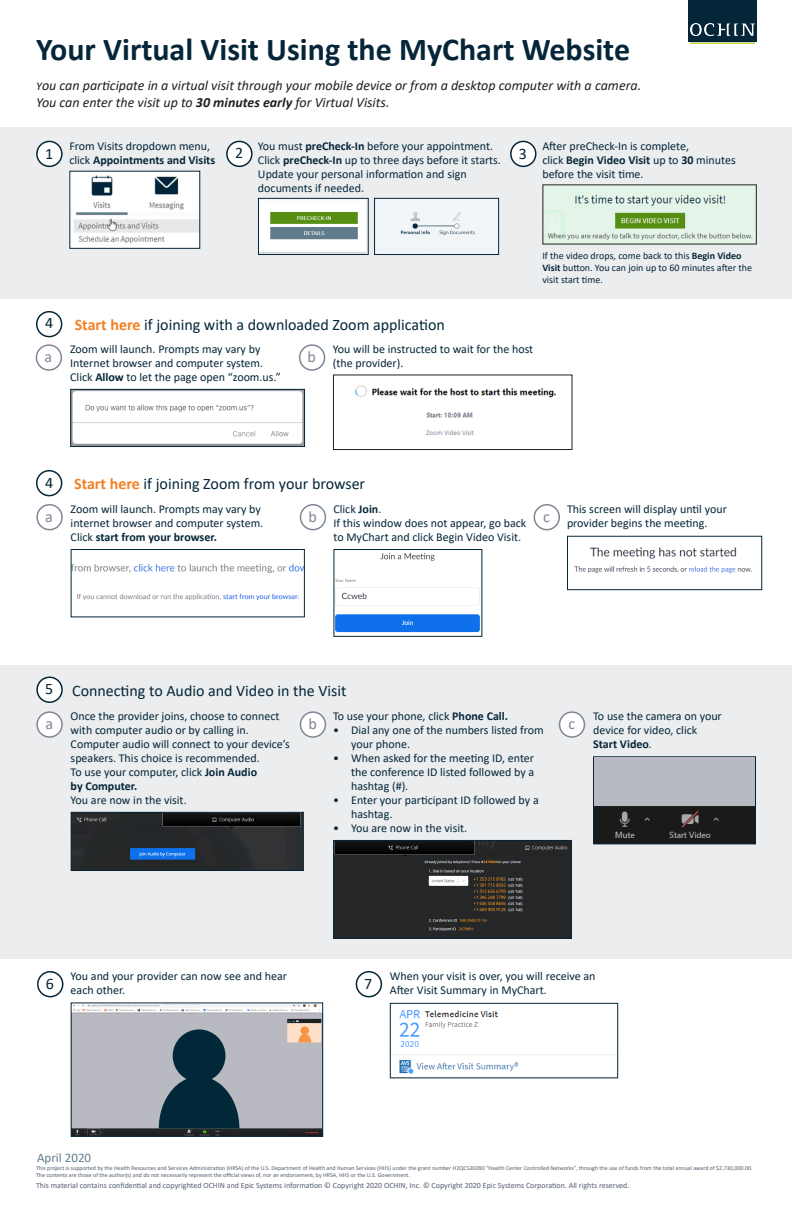
<style>
.page{position:relative;width:792px;height:1224px;background:#fff}
.page>*{position:absolute;margin:0;border:0;box-sizing:border-box;transform-origin:0 0}
.t1{font:700 32px "Calibri";color:#052639}
.t2{font:16px "Calibri";color:#052639}
.t3{font:16px "Calibri";color:#818694}
.t4{font:italic 14px/16.8px "Calibri";color:#231f20}
.t5{font:13px "Calibri";color:#607d8d}
.t6{font:12px/14px "Calibri";color:#052639}
.t7{font:10px/12px "Calibri";color:#052639}
.t8{font:8px "Calibri";color:#56606f}
.t9{font:6px/7.2px "Calibri";color:#56606f}
.s1{font-size:12px}
.s2{font-weight:700}
.s3{font-weight:700;color:#f57f21}
</style>
<div class="page">
<div style="left:0;top:127px;width:792px;height:171px;background:#ebedef"></div>
<div style="left:0;top:665px;width:792px;height:293px;background:#ebedef"></div>
<div style="left:688px;top:0;width:69px;height:42px;background:#052639"></div>
<img style="left:690px;top:23px;width:65px;height:20px">
<div style="left:37px;top:141px;width:25px;height:25px;background:#fff;border-radius:50%"></div>
<div style="left:36px;top:141px;width:27px;height:26px;border:2px solid #052639;border-radius:50%"></div>
<div style="left:227px;top:141px;width:25px;height:25px;background:#fff;border-radius:50%"></div>
<div style="left:226px;top:141px;width:27px;height:26px;border:2px solid #052639;border-radius:50%"></div>
<div style="left:511px;top:141px;width:25px;height:25px;background:#fff;border-radius:50%"></div>
<div style="left:510px;top:141px;width:27px;height:26px;border:2px solid #052639;border-radius:50%"></div>
<div style="left:299px;top:344px;width:26px;height:27px;border:2px solid #818694;border-radius:50%"></div>
<div style="left:534px;top:504px;width:26px;height:26px;border:2px solid #818694;border-radius:50%"></div>
<div style="left:37px;top:677px;width:25px;height:25px;background:#fff;border-radius:50%"></div>
<div style="left:36px;top:677px;width:27px;height:26px;border:2px solid #052639;border-radius:50%"></div>
<img style="left:71px;top:173px;width:127px;height:74px">
<div style="left:69px;top:171px;width:131px;height:78px;border:1px solid #052639"></div>
<img style="left:544px;top:194px;width:209px;height:46px">
<img style="left:355px;top:385px;width:201px;height:50px">
<div style="left:333px;top:374px;width:240px;height:76px;border:1px solid #231f20"></div>
<img style="left:260px;top:200px;width:106px;height:53px">
<div style="left:258px;top:198px;width:111px;height:57px;border:1px solid #052639"></div>
<img style="left:376px;top:200px;width:121px;height:35px">
<div style="left:374px;top:198px;width:125px;height:57px;border:1px solid #052639"></div>
<img style="left:392px;top:1010px;width:224px;height:64px">
<div style="left:390px;top:1003px;width:228px;height:75px;border:1px solid #052639"></div>
<img style="left:73px;top:564px;width:230px;height:37px">
<div style="left:71px;top:549px;width:234px;height:68px;border:1px solid #052639"></div>
<img style="left:73px;top:1004px;width:248px;height:131px">
<svg style="left:73px;top:1013px;width:248px;height:115px;background:#a2a7af"></svg>
<div style="left:173px;top:1029px;width:52px;height:53px;background:#002839;border-radius:50%"></div>
<hr style="left:161px;top:1005px;width:41px;height:2px;background:#f1f3f4">
<div style="left:71px;top:1002px;width:252px;height:135px;border:1px solid #052639"></div>
<img style="left:72px;top:391px;width:231px;height:54px">
<div style="left:70px;top:389px;width:235px;height:58px;border:1px solid #052639"></div>
<img style="left:73px;top:814px;width:229px;height:55px">
<div style="left:71px;top:812px;width:233px;height:59px;border:1px solid #052639"></div>
<div style="left:37px;top:712px;width:25px;height:25px;background:#fff;border-radius:50%"></div>
<div style="left:36px;top:711px;width:27px;height:27px;border:2px solid #818694;border-radius:50%"></div>
<div style="left:300px;top:712px;width:25px;height:25px;background:#fff;border-radius:50%"></div>
<div style="left:300px;top:711px;width:26px;height:27px;border:2px solid #818694;border-radius:50%"></div>
<div style="left:37px;top:971px;width:26px;height:26px;border:2px solid #052639;border-radius:50%"></div>
<div style="left:356px;top:971px;width:26px;height:26px;border:2px solid #052639;border-radius:50%"></div>
<img style="left:335px;top:553px;width:145px;height:80px">
<div style="left:333px;top:549px;width:149px;height:88px;border:1px solid #052639"></div>
<img style="left:574px;top:547px;width:178px;height:27px">
<div style="left:567px;top:536px;width:195px;height:54px;border:1px solid #052639"></div>
<img style="left:335px;top:842px;width:235px;height:95px">
<div style="left:333px;top:840px;width:239px;height:99px;border:1px solid #052639"></div>
<div style="left:36px;top:470px;width:26px;height:26px;border:2px solid #052639;border-radius:50%"></div>
<div style="left:300px;top:504px;width:26px;height:26px;border:2px solid #818694;border-radius:50%"></div>
<div style="left:36px;top:504px;width:27px;height:26px;border:2px solid #818694;border-radius:50%"></div>
<div style="left:36px;top:344px;width:26px;height:27px;border:2px solid #818694;border-radius:50%"></div>
<div style="left:560px;top:712px;width:24px;height:25px;background:#fff;border-radius:50%"></div>
<div style="left:559px;top:711px;width:26px;height:27px;border:2px solid #818694;border-radius:50%"></div>
<img style="left:595px;top:806px;width:159px;height:36px">
<div style="left:593px;top:756px;width:163px;height:88px;border:1px solid #052639"></div>
<div style="left:594px;top:757px;width:161px;height:49px;background:#b8bac1"></div>
<div style="left:36px;top:311px;width:26px;height:26px;border:2px solid #052639;border-radius:50%"></div>
<p class="t1" style="left:36px;top:27px;width:595px">Your Virtual Visit Using the MyChart Website</p>
<p class="t4" style="left:36px;top:76px;width:607px"><span class="s1">Y</span>ou can participate in a virtual visit through your mobile device or from a desktop computer with a camera.<br>You can enter the visit up to <span class="s2">30 minutes early</span> for Virtual Visits.</p>
<p class="t6" style="left:258px;top:138px;width:245px">You must <span class="s2">preCheck-In</span> before your appointment.<br>Click <span class="s2">preCheck-In</span> up to three days before it starts.<br>Update your personal information and sign documents if needed.</p>
<p class="t6" style="left:542px;top:138px;width:195px">After preCheck-In is complete,<br>click <span class="s2">Begin Video Visit</span> up to <span class="s2">30</span> minutes before the visit time.</p>
<p class="t6" style="left:69px;top:138px;width:147px">From Visits dropdown menu, click <span class="s2">Appointments and Visits</span></p>
<p class="t2" style="left:45px;top:143px;width:10px">1</p>
<p class="t2" style="left:235px;top:142px;width:10px">2</p>
<p class="t2" style="left:519px;top:143px;width:10px">3</p>
<p class="t2" style="left:45px;top:312px;width:10px">4</p>
<p class="t3" style="left:45px;top:346px;width:9px">a</p>
<p class="t7" style="left:542px;top:249px;width:211px">If the video drops, come back to this <span class="s2">Begin Video<br>Visit</span> button. You can join up to 60 minutes after the visit start time.</p>
<p class="t2" style="left:75px;top:314px;width:372px"><span class="s3">Start here</span> if joining with a downloaded Zoom application</p>
<p class="t6" style="left:70px;top:342px;width:212px">Zoom will launch. Prompts may vary by<br>Internet browser and computer system.<br>Click <span class="s2">Allow</span> to let the page open “zoom.us.”</p>
<p class="t3" style="left:308px;top:346px;width:10px">b</p>
<p class="t6" style="left:333px;top:342px;width:202px">You will be instructed to wait for the host (the provider).</p>
<p class="t2" style="left:45px;top:472px;width:10px">4</p>
<p class="t3" style="left:45px;top:505px;width:9px">a</p>
<p class="t2" style="left:74px;top:473px;width:293px"><span class="s3">Start here</span> if joining Zoom from your browser</p>
<p class="t6" style="left:71px;top:502px;width:194px">Zoom will launch. Prompts may vary by internet browser and computer system.<br>Click <span class="s2">start from your browser.</span></p>
<p class="t3" style="left:308px;top:505px;width:10px">b</p>
<p class="t6" style="left:567px;top:502px;width:161px">This screen will display until your provider begins the meeting.</p>
<p class="t6" style="left:333px;top:502px;width:194px">Click <span class="s2">Join</span>.<br>If this window does not appear, go back to MyChart and click Begin Video Visit.</p>
<p class="t3" style="left:543px;top:505px;width:8px">c</p>
<p class="t2" style="left:45px;top:678px;width:10px">5</p>
<p class="t2" style="left:72px;top:679px;width:276px">Connecting to Audio and Video in the Visit</p>
<p class="t6" style="left:71px;top:709px;width:210px">Once the provider joins, choose to connect with computer audio or by calling in.</p>
<p class="t6" style="left:71px;top:737px;width:221px">Computer audio will connect to your device’s speakers. This choice is recommended.</p>
<p class="t6" style="left:71px;top:765px;width:188px">To use your computer, click <span class="s2">Join Audio by Computer.</span></p>
<p class="t6" style="left:71px;top:793px;width:118px">You are now in the visit.</p>
<p class="t3" style="left:45px;top:713px;width:9px">a</p>
<p class="t3" style="left:308px;top:713px;width:10px">b</p>
<p class="t6" style="left:333px;top:709px;width:176px">To use your phone, click <span class="s2">Phone Call.</span></p>
<p class="t6" style="left:351px;top:723px;width:194px;text-indent:-18px">• Dial any one of the numbers listed from your phone.</p>
<p class="t6" style="left:351px;top:751px;width:185px;text-align:justify;text-indent:-18px">• When asked for the meeting ID, enter the conference ID listed followed by a hashtag (#).</p>
<p class="t6" style="left:351px;top:793px;width:189px;text-indent:-18px">• Enter your participant ID followed by a hashtag.</p>
<p class="t6" style="left:333px;top:821px;width:136px">• You are now in the visit.</p>
<p class="t3" style="left:569px;top:713px;width:8px">c</p>
<p class="t6" style="left:593px;top:709px;width:130px">To use the camera on your device for video, click<br><span class="s2">Start Video</span>.</p>
<p class="t2" style="left:46px;top:972px;width:10px">6</p>
<p class="t6" style="left:71px;top:969px;width:218px">You and your provider can now see and hear each other.</p>
<p class="t2" style="left:364px;top:972px;width:10px">7</p>
<p class="t6" style="left:390px;top:969px;width:207px">When your visit is over, you will receive an<br>After Visit Summary in MyChart.</p>
<p class="t5" style="left:37px;top:1149px;width:56px">April 2020</p>
<p class="t9" style="left:36px;top:1164px;width:718px">This project is supported by the Health Resources and Services Administration (HRSA) of the U.S. Department of Health and Human Services (HHS) under the grant number H2QCS30280 “Health Center Controlled Networks”, through the use of funds from the total annual award of $2,730,000.00.<br>The contents are those of the author(s) and do not necessarily represent the official views of, nor an endorsement, by HRSA, HHS or the U.S. Government.</p>
<p class="t8" style="left:36px;top:1180px;width:595px">This material contains confidential and copyrighted OCHIN and Epic Systems information © Copyright 2020 OCHIN, Inc. © Copyright 2020 Epic Systems Corporation. All rights reserved.</p>
</div>
